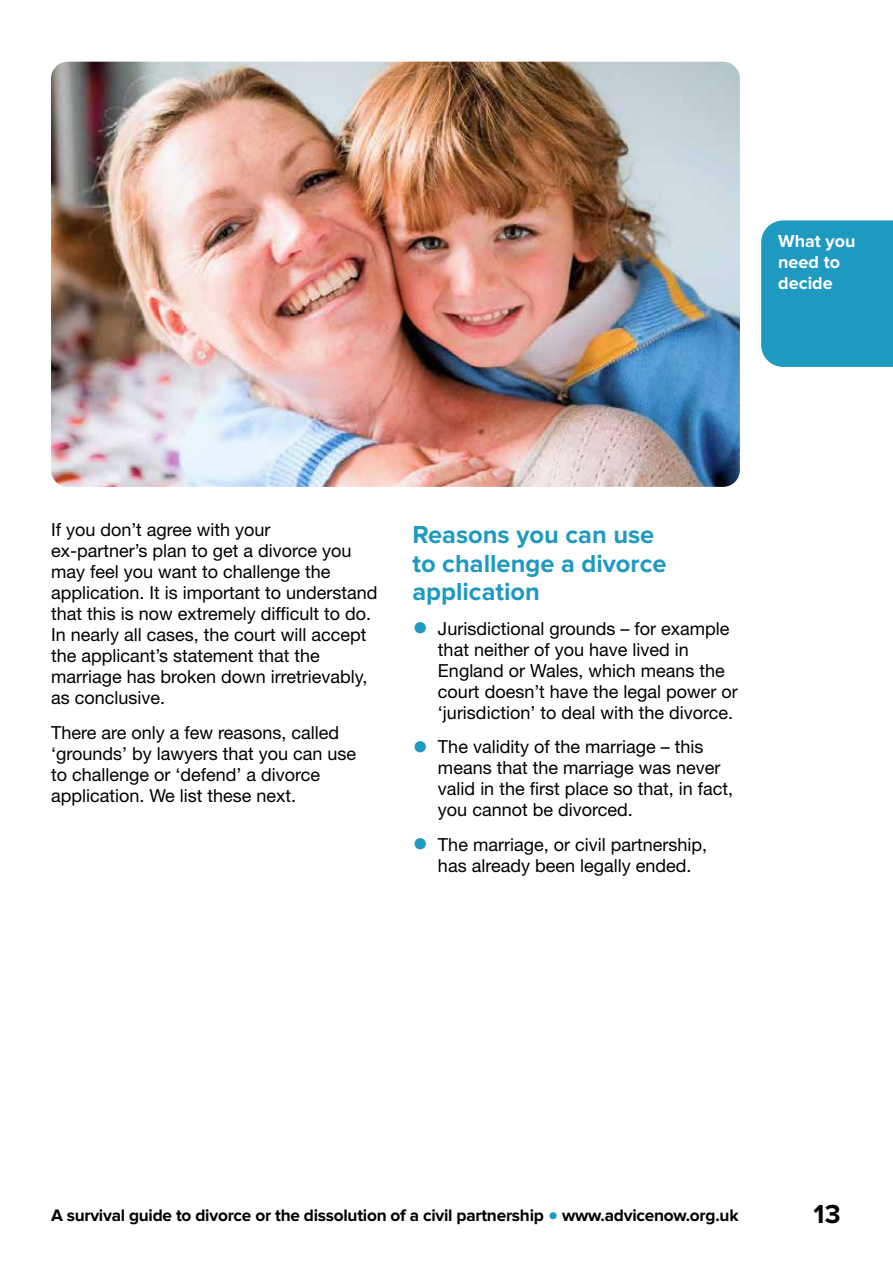
<style>
.page{position:relative;width:893px;height:1263px;background:#fff}
.page>*{position:absolute;margin:0;border:0;box-sizing:border-box;transform-origin:0 0}
.t1{font:700 27px "Proxima Nova";color:#000}
.t2{font:700 25.5px/28.5px "Proxima Nova";color:#1e9ac1}
.t3{font:18px/21px "Helvetica Neue LT Std";color:#000}
.t4{font:700 18px/21px "Proxima Nova";color:#fff}
.t5{font:700 17.25px "Proxima Nova";letter-spacing:-.015em;color:#000}
.s1{font-size:31.5px;color:#1e9ac1}
.s2{font-size:30px;color:#1e9ac1}
</style>
<div class="page">
<div style="left:761px;top:220px;width:132px;height:147px;background:#1e9ac1"></div>
<img style="left:51px;top:62px;width:689px;height:425px">
<p class="t4" style="left:778px;top:232px;width:79px">What you need to decide</p>
<p class="t3" style="left:51px;top:519px;width:328px">If you don’t agree with your<br>ex-partner’s plan to get a divorce you may feel you want to challenge the application. It is important to understand that this is now extremely difficult to do.<br>In nearly all cases, the court will accept the applicant’s statement that the marriage has broken down irretrievably, as conclusive.</p>
<p class="t3" style="left:51px;top:721px;width:307px">There are only a few reasons, called ‘grounds’ by lawyers that you can use to challenge or ‘defend’ a divorce application. We list these next.</p>
<h2 class="t2" style="left:412px;top:521px;width:256px">Reasons you can use to challenge a divorce application</h2>
<p class="t3" style="left:438px;top:617px;width:301px;text-indent:-26px"><span class="s1">•</span> Jurisdictional grounds – for example that neither of you have lived in England or Wales, which means the court doesn’t have the legal power or ‘jurisdiction’ to deal with the divorce.</p>
<p class="t3" style="left:438px;top:736px;width:297px;text-indent:-26px"><span class="s1">•</span> The validity of the marriage – this means that the marriage was never valid in the first place so that, in fact, you cannot be divorced.</p>
<p class="t3" style="left:412px;top:833px;width:296px;text-align:center"><span class="s1">•</span> The marriage, or civil partnership, has already been legally ended.</p>
<p class="t5" style="left:51px;top:1207px;width:689px">A survival guide to divorce or the dissolution of a civil partnership <span class="s2">•</span> www.advicenow.org.uk</p>
<h1 class="t1" style="left:814px;top:1202px;width:28px">13</h1>
</div>
